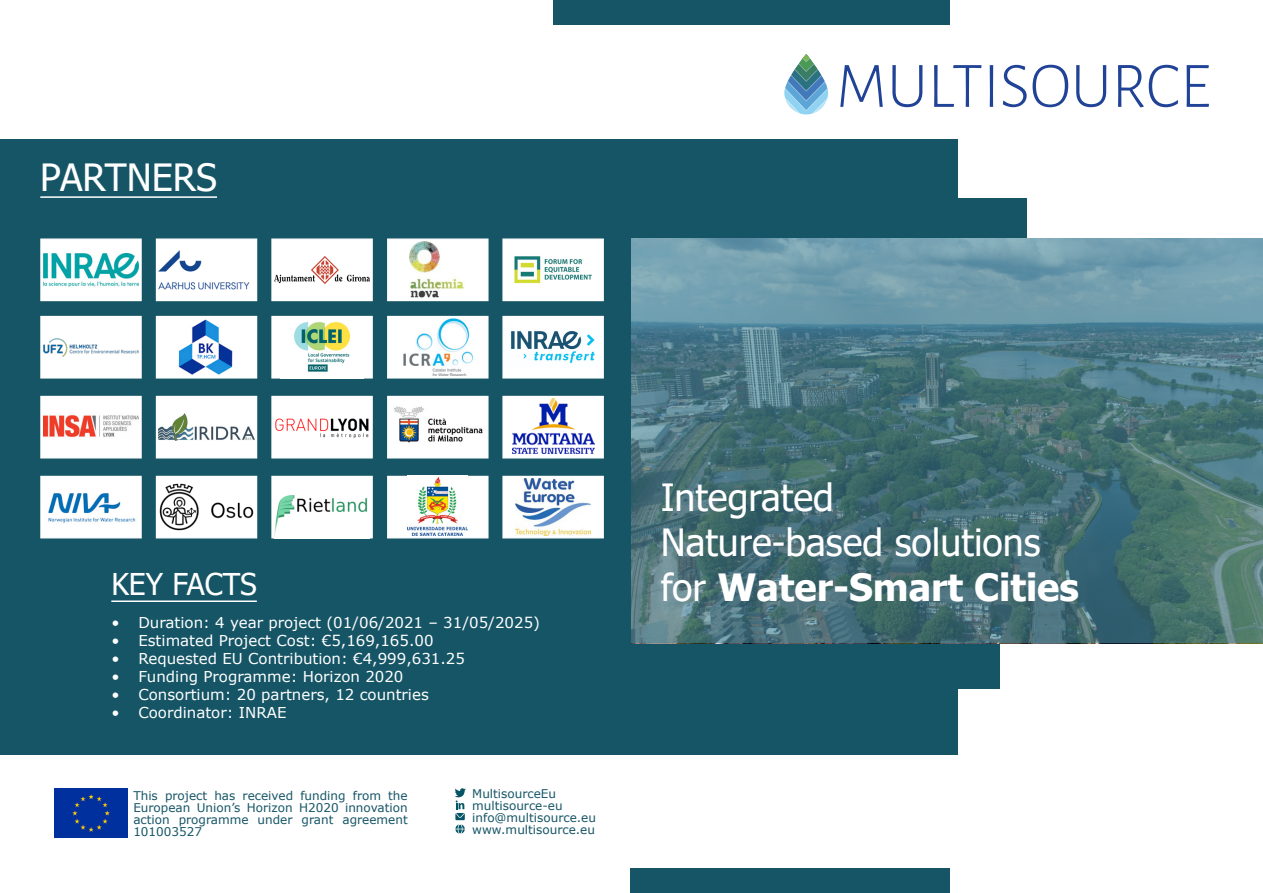
<style>
.page{position:relative;width:1263px;height:893px;background:#fff}
.page>*{position:absolute;margin:0;border:0;box-sizing:border-box;transform-origin:0 0}
.t1{font:37.5px/45px "Tahoma";color:#fff}
.t2{font:700 37.5px "Tahoma";color:#fff}
.t3{font:30px "Tahoma";color:#fff}
.Body_Text{font:15px "Verdana";color:#fff}
.Body_Text-2{font:12px/12px "Verdana";color:#165566;text-align:justify}
.s1{font-weight:400}
</style>
<div class="page">
<div style="left:957px;top:199px;width:69px;height:69px;background:#165566"></div>
<div style="left:957px;top:643px;width:43px;height:45px;background:#165566"></div>
<div style="left:553px;top:0;width:397px;height:24px;background:#165566"></div>
<div style="left:630px;top:869px;width:320px;height:24px;background:#165566"></div>
<div style="left:0;top:140px;width:957px;height:615px;background:#165566"></div>
<svg style="left:840px;top:65px;width:43px;height:42px"></svg>
<svg style="left:892px;top:65px;width:30px;height:42px"></svg>
<svg style="left:934px;top:65px;width:47px;height:42px"></svg>
<svg style="left:990px;top:65px;width:3px;height:42px"></svg>
<svg style="left:1003px;top:65px;width:65px;height:42px"></svg>
<svg style="left:1076px;top:65px;width:30px;height:42px"></svg>
<svg style="left:1118px;top:65px;width:60px;height:42px"></svg>
<svg style="left:1186px;top:65px;width:23px;height:42px"></svg>
<svg style="left:784px;top:54px;width:44px;height:60px"></svg>
<div style="left:40px;top:238px;width:102px;height:63px;background:#fff;border:1px solid #fff"></div>
<img style="left:43px;top:253px;width:96px;height:33px">
<div style="left:156px;top:238px;width:101px;height:63px;background:#fff;border:1px solid #fff"></div>
<img style="left:159px;top:250px;width:91px;height:40px">
<div style="left:271px;top:238px;width:102px;height:63px;background:#fff;border:1px solid #fff"></div>
<img style="left:274px;top:256px;width:96px;height:28px">
<div style="left:387px;top:238px;width:101px;height:63px;background:#fff;border:1px solid #fff"></div>
<img style="left:410px;top:241px;width:54px;height:57px">
<div style="left:502px;top:238px;width:102px;height:63px;background:#fff;border:1px solid #fff"></div>
<img style="left:514px;top:256px;width:78px;height:28px">
<div style="left:40px;top:316px;width:102px;height:63px;background:#fff;border:1px solid #fff"></div>
<img style="left:43px;top:338px;width:96px;height:19px">
<div style="left:156px;top:316px;width:101px;height:63px;background:#fff;border:1px solid #fff"></div>
<img style="left:175px;top:317px;width:63px;height:58px">
<div style="left:271px;top:316px;width:102px;height:63px;background:#fff;border:1px solid #fff"></div>
<img style="left:281px;top:322px;width:82px;height:57px">
<div style="left:387px;top:316px;width:101px;height:63px;background:#fff;border:1px solid #fff"></div>
<img style="left:403px;top:319px;width:69px;height:56px">
<div style="left:502px;top:316px;width:102px;height:63px;background:#fff;border:1px solid #fff"></div>
<img style="left:511px;top:331px;width:84px;height:32px">
<div style="left:40px;top:396px;width:102px;height:62px;background:#fff;border:1px solid #fff"></div>
<img style="left:43px;top:415px;width:96px;height:23px">
<div style="left:156px;top:396px;width:101px;height:62px;background:#fff"></div>
<img style="left:159px;top:413px;width:95px;height:28px">
<div style="left:271px;top:396px;width:102px;height:62px;background:#fff;border:1px solid #fff"></div>
<img style="left:275px;top:418px;width:94px;height:20px">
<div style="left:387px;top:396px;width:101px;height:62px;background:#fff"></div>
<img style="left:394px;top:406px;width:89px;height:37px">
<div style="left:502px;top:396px;width:102px;height:62px;background:#fff;border:1px solid #fff"></div>
<img style="left:512px;top:398px;width:82px;height:56px">
<div style="left:40px;top:476px;width:102px;height:62px;background:#fff;border:1px solid #fff"></div>
<img style="left:48px;top:493px;width:88px;height:30px">
<div style="left:156px;top:476px;width:101px;height:62px;background:#fff"></div>
<img style="left:159px;top:483px;width:95px;height:48px">
<div style="left:271px;top:476px;width:102px;height:62px;background:#fff;border:1px solid #fff"></div>
<img style="left:274px;top:495px;width:96px;height:43px">
<div style="left:387px;top:476px;width:101px;height:62px;background:#fff;border:1px solid #fff"></div>
<img style="left:407px;top:476px;width:61px;height:59px">
<div style="left:502px;top:476px;width:102px;height:62px;background:#fff;border:1px solid #fff"></div>
<img style="left:516px;top:478px;width:74px;height:57px">
<hr style="left:40px;top:196px;width:177px;height:2px;background:#fff">
<div style="left:54px;top:789px;width:74px;height:49px;background:#00309e"></div>
<svg style="left:631px;top:238px;width:632px;height:405px;background:#507a83"></svg>
<svg style="left:455px;top:788px;width:11px;height:46px"></svg>
<hr style="left:111px;top:600px;width:146px;height:2px;background:#fff">
<p class="t1" style="left:40px;top:157px;width:178px">PARTNERS</p>
<p class="t1" style="left:661px;top:477px;width:381px">Integrated<br>Nature-based solutions</p>
<p class="t3" style="left:111px;top:564px;width:147px">KEY FACTS</p>
<p class="t2" style="left:661px;top:561px;width:420px"><span class="s1">for</span> Water-Smart Cities</p>
<p class="Body_Text" style="left:111px;top:612px;width:430px">• Duration: 4 year project (01/06/2021 – 31/05/2025)</p>
<p class="Body_Text" style="left:111px;top:630px;width:324px">• Estimated Project Cost: €5,169,165.00</p>
<p class="Body_Text" style="left:111px;top:648px;width:355px">• Requested EU Contribution: €4,999,631.25</p>
<p class="Body_Text" style="left:111px;top:666px;width:294px">• Funding Programme: Horizon 2020</p>
<p class="Body_Text" style="left:111px;top:684px;width:319px">• Consortium: 20 partners, 12 countries</p>
<p class="Body_Text" style="left:111px;top:702px;width:177px">• Coordinator: INRAE</p>
<p class="Body_Text-2" style="left:133px;top:789px;width:276px">This project has received funding from the European Union’s Horizon H2020 innovation action programme under grant agreement 101003527</p>
<p class="Body_Text-2" style="left:472px;top:787px;width:85px">MultisourceEu</p>
<p class="Body_Text-2" style="left:472px;top:799px;width:92px">multisource-eu</p>
<p class="Body_Text-2" style="left:472px;top:811px;width:125px">info@multisource.eu</p>
<p class="Body_Text-2" style="left:472px;top:823px;width:124px">www.multisource.eu</p>
</div>
